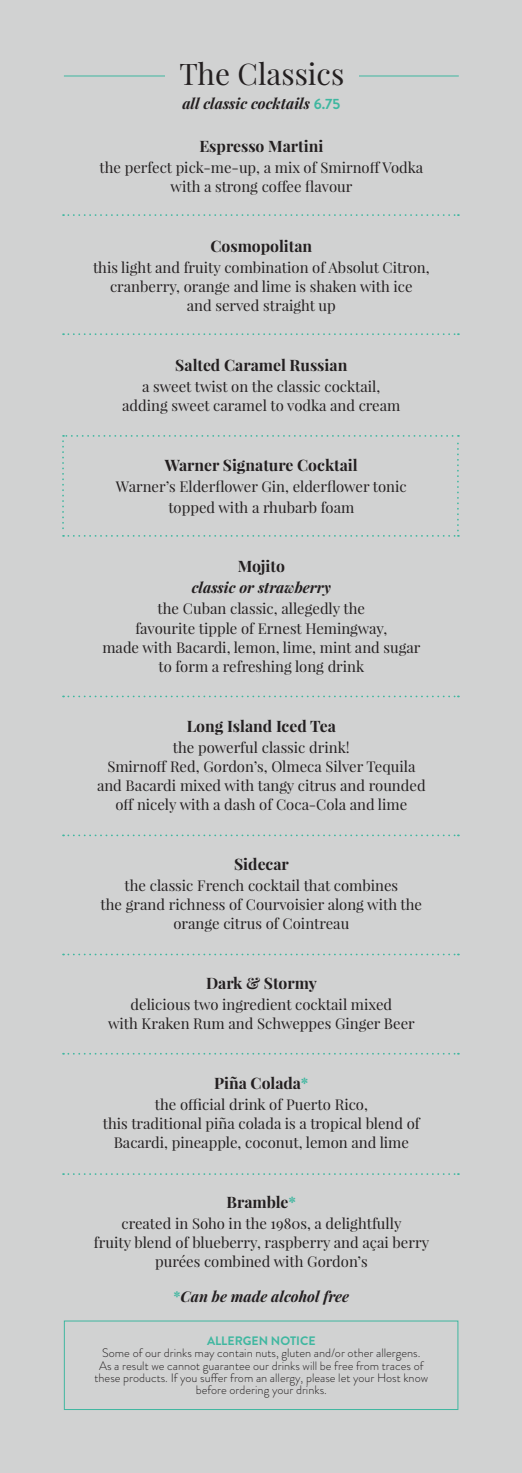
<style>
.page{position:relative;width:522px;height:1473px;background:#fff}
.page>*{position:absolute;margin:0;border:0;box-sizing:border-box;transform-origin:0 0}
.t1{font:29.75px "Playfair Display";color:#231f20}
.t2{font:700 15.75px "Playfair Display";color:#231f20}
.t3{font:14.88px/19.2px "Playfair Display";color:#231f20;text-align:center}
.t4{font:italic 700 14.88px "Playfair Display";color:#231f20}
.t5{font:300 12.25px/12.2px "Brandon Grotesque";color:#231f20;text-align:center}
.t6{font:700 12.25px "Brandon Grotesque";color:#3fb7a0}
.s1{font-family:"Brandon Grotesque";font-style:normal;color:#3fb7a0}
.s2{color:#3fb7a0}
.s3{font-style:normal;color:#3fb7a0}
</style>
<div class="page">
<div style="left:0;top:0;width:522px;height:1472px;background:#d1d2d2"></div>
<hr style="left:64px;top:76px;width:395px;height:1px;background:#3fb7a0">
<div style="left:165px;top:53px;width:194px;height:32px;background:#d1d2d2"></div>
<svg style="left:63px;top:695px;width:396px;height:2px"></svg>
<svg style="left:63px;top:333px;width:396px;height:2px"></svg>
<svg style="left:63px;top:214px;width:396px;height:2px"></svg>
<svg style="left:63px;top:834px;width:396px;height:2px"></svg>
<svg style="left:63px;top:953px;width:396px;height:2px"></svg>
<svg style="left:63px;top:1052px;width:396px;height:2px"></svg>
<svg style="left:63px;top:1173px;width:396px;height:2px"></svg>
<svg style="left:62px;top:435px;width:397px;height:102px"></svg>
<h1 class="t1" style="left:179px;top:55px;width:167px">The Classics</h1>
<p class="t4" style="left:182px;top:93px;width:160px">all classic cocktails <span class="s1">6.75</span></p>
<p class="t2" style="left:199px;top:136px;width:126px">Espresso Martini</p>
<p class="t3" style="left:100px;top:158px;width:325px">the perfect pick-me-up, a mix of Smirnoff Vodka with a strong coffee flavour</p>
<p class="t2" style="left:210px;top:236px;width:103px">Cosmopolitan</p>
<p class="t3" style="left:93px;top:258px;width:338px">this light and fruity combination of Absolut Citron, cranberry, orange and lime is shaken with ice<br>and served straight up</p>
<p class="t2" style="left:175px;top:355px;width:174px">Salted Caramel Russian</p>
<p class="t3" style="left:122px;top:377px;width:280px">a sweet twist on the classic cocktail, adding sweet caramel to vodka and cream</p>
<p class="t2" style="left:165px;top:455px;width:194px">Warner Signature Cocktail</p>
<p class="t3" style="left:116px;top:475px;width:292px;line-height:21px">Warner’s Elderflower Gin, elderflower tonic topped with a rhubarb foam</p>
<p class="t2" style="left:238px;top:556px;width:49px">Mojito</p>
<p class="t4" style="left:192px;top:577px;width:141px">classic or strawberry</p>
<p class="t3" style="left:102px;top:599px;width:320px">the Cuban classic, allegedly the<br>favourite tipple of Ernest Hemingway,<br>made with Bacardi, lemon, lime, mint and sugar to form a refreshing long drink</p>
<p class="t2" style="left:187px;top:715px;width:151px">Long Island Iced Tea</p>
<p class="t3" style="left:97px;top:737px;width:330px">the powerful classic drink!<br>Smirnoff Red, Gordon’s, Olmeca Silver Tequila and Bacardi mixed with tangy citrus and rounded off nicely with a dash of Coca-Cola and lime</p>
<p class="t2" style="left:234px;top:854px;width:56px">Sidecar</p>
<p class="t3" style="left:101px;top:875px;width:323px">the classic French cocktail that combines<br>the grand richness of Courvoisier along with the orange citrus of Cointreau</p>
<p class="t2" style="left:206px;top:973px;width:113px">Dark &amp; Stormy</p>
<p class="t3" style="left:108px;top:994px;width:308px">delicious two ingredient cocktail mixed<br>with Kraken Rum and Schweppes Ginger Beer</p>
<p class="t2" style="left:214px;top:1072px;width:96px">Piña Colada<span class="s2">*</span></p>
<p class="t3" style="left:103px;top:1094px;width:319px">the official drink of Puerto Rico,<br>this traditional piña colada is a tropical blend of<br>Bacardi, pineapple, coconut, lemon and lime</p>
<p class="t2" style="left:227px;top:1191px;width:71px">Bramble<span class="s2">*</span></p>
<p class="t3" style="left:94px;top:1213px;width:337px">created in Soho in the 1980s, a delightfully<br>fruity blend of blueberry, raspberry and açai berry purées combined with Gordon’s</p>
<p class="t4" style="left:173px;top:1286px;width:177px"><span class="s3">*</span>Can be made alcohol free</p>
<p class="t6" style="left:207px;top:1332px;width:110px">ALLERGEN NOTICE</p>
<p class="t5" style="left:95px;top:1346px;width:335px">Some of our drinks may contain nuts, gluten and/or other allergens.<br>As a result we cannot guarantee our drinks will be free from traces of these products. If you suffer from an allergy, please let your Host know before ordering your drinks.</p>
</div>
